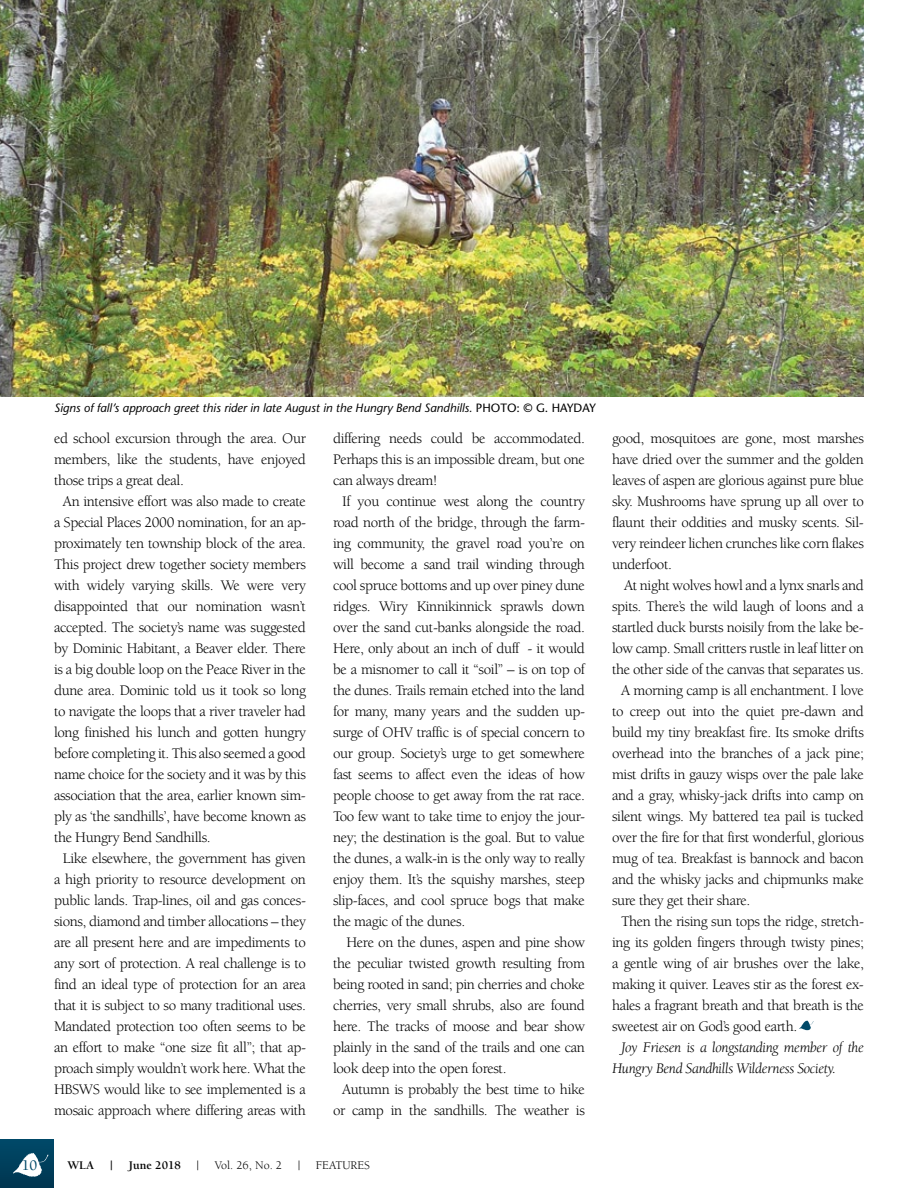
<style>
.page{position:relative;width:918px;height:1188px;background:#fff}
.page>*{position:absolute;margin:0;border:0;box-sizing:border-box;transform-origin:0 0}
.t1{font:15px/21px "Berkeley";letter-spacing:-.025em;color:#000;text-align:justify}
.t2{font:italic 15px/21px "Berkeley";letter-spacing:-.025em;color:#000}
.t3{font:500 15px "Berkeley";color:#004968}
.t4{font:italic 12px "Stone Sans";color:#000}
.t5{font:12px "Berkeley";color:#000}
.t6{font:700 12px "Berkeley";color:#000}
.s1{font-style:normal}
</style>
<div class="page">
<div style="left:0;top:1139px;width:53px;height:49px;background:linear-gradient(to right,#003f5c,#00405d)"></div>
<svg style="left:13px;top:1153px;width:36px;height:24px"></svg>
<svg style="left:799px;top:1021px;width:15px;height:9px"></svg>
<img style="left:0;top:0;width:864px;height:396px">
<p class="t4" style="left:54px;top:401px;width:543px">Signs of fall’s approach greet this rider in late August in the Hungry Bend Sandhills. <span class="s1">PHOTO: © G. HAYDAY</span></p>
<p class="t1" style="left:54px;top:428px;width:254px">ed school excursion through the area. Our</p>
<p class="t1" style="left:54px;top:449px;width:253px">members, like the students, have enjoyed</p>
<p class="t1" style="left:54px;top:470px;width:131px">those trips a great deal.</p>
<p class="t1" style="left:63px;top:491px;width:245px">An intensive effort was also made to create</p>
<p class="t1" style="left:54px;top:512px;width:254px">a Special Places 2000 nomination, for an ap-</p>
<p class="t1" style="left:54px;top:533px;width:254px">proximately ten township block of the area.</p>
<p class="t1" style="left:54px;top:554px;width:254px">This project drew together society members</p>
<p class="t1" style="left:54px;top:575px;width:254px">with widely varying skills. We were very</p>
<p class="t1" style="left:54px;top:596px;width:254px">disappointed that our nomination wasn’t</p>
<p class="t1" style="left:54px;top:617px;width:253px">accepted. The society’s name was suggested</p>
<p class="t1" style="left:54px;top:638px;width:254px">by Dominic Habitant, a Beaver elder. There</p>
<p class="t1" style="left:54px;top:659px;width:254px">is a big double loop on the Peace River in the</p>
<p class="t1" style="left:54px;top:680px;width:254px">dune area. Dominic told us it took so long</p>
<p class="t1" style="left:54px;top:701px;width:254px">to navigate the loops that a river traveler had</p>
<p class="t1" style="left:54px;top:722px;width:254px">long finished his lunch and gotten hungry</p>
<p class="t1" style="left:54px;top:743px;width:253px">before completing it. This also seemed a good</p>
<p class="t1" style="left:54px;top:764px;width:254px">name choice for the society and it was by this</p>
<p class="t1" style="left:54px;top:785px;width:253px">association that the area, earlier known sim-</p>
<p class="t1" style="left:54px;top:806px;width:254px">ply as ‘the sandhills’, have become known as</p>
<p class="t1" style="left:54px;top:827px;width:158px">the Hungry Bend Sandhills.</p>
<p class="t1" style="left:63px;top:848px;width:245px">Like elsewhere, the government has given</p>
<p class="t1" style="left:54px;top:869px;width:254px">a high priority to resource development on</p>
<p class="t1" style="left:54px;top:890px;width:254px">public lands. Trap-lines, oil and gas conces-</p>
<p class="t1" style="left:54px;top:911px;width:254px">sions, diamond and timber allocations – they</p>
<p class="t1" style="left:54px;top:932px;width:253px">are all present here and are impediments to</p>
<p class="t1" style="left:54px;top:953px;width:253px">any sort of protection. A real challenge is to</p>
<p class="t1" style="left:54px;top:974px;width:254px">find an ideal type of protection for an area</p>
<p class="t1" style="left:54px;top:995px;width:254px">that it is subject to so many traditional uses.</p>
<p class="t1" style="left:54px;top:1016px;width:254px">Mandated protection too often seems to be</p>
<p class="t1" style="left:54px;top:1037px;width:254px">an effort to make “one size fit all”; that ap-</p>
<p class="t1" style="left:54px;top:1058px;width:254px">proach simply wouldn’t work here. What the</p>
<p class="t1" style="left:54px;top:1079px;width:253px">HBSWS would like to see implemented is a</p>
<p class="t1" style="left:54px;top:1100px;width:254px">mosaic approach where differing areas with</p>
<p class="t1" style="left:333px;top:428px;width:253px">differing needs could be accommodated.</p>
<p class="t1" style="left:333px;top:449px;width:254px">Perhaps this is an impossible dream, but one</p>
<p class="t1" style="left:333px;top:470px;width:106px">can always dream!</p>
<p class="t1" style="left:342px;top:491px;width:245px">If you continue west along the country</p>
<p class="t1" style="left:333px;top:512px;width:254px">road north of the bridge, through the farm-</p>
<p class="t1" style="left:333px;top:533px;width:254px">ing community, the gravel road you’re on</p>
<p class="t1" style="left:333px;top:554px;width:253px">will become a sand trail winding through</p>
<p class="t1" style="left:333px;top:575px;width:254px">cool spruce bottoms and up over piney dune</p>
<p class="t1" style="left:333px;top:596px;width:254px">ridges. Wiry Kinnikinnick sprawls down</p>
<p class="t1" style="left:333px;top:617px;width:253px">over the sand cut-banks alongside the road.</p>
<p class="t1" style="left:333px;top:638px;width:254px">Here, only about an inch of duff - it would</p>
<p class="t1" style="left:333px;top:659px;width:254px">be a misnomer to call it “soil” – is on top of</p>
<p class="t1" style="left:333px;top:680px;width:254px">the dunes. Trails remain etched into the land</p>
<p class="t1" style="left:333px;top:701px;width:254px">for many, many years and the sudden up-</p>
<p class="t1" style="left:333px;top:722px;width:254px">surge of OHV traffic is of special concern to</p>
<p class="t1" style="left:333px;top:743px;width:254px">our group. Society’s urge to get somewhere</p>
<p class="t1" style="left:333px;top:764px;width:253px">fast seems to affect even the ideas of how</p>
<p class="t1" style="left:333px;top:785px;width:254px">people choose to get away from the rat race.</p>
<p class="t1" style="left:333px;top:806px;width:253px">Too few want to take time to enjoy the jour-</p>
<p class="t1" style="left:333px;top:827px;width:253px">ney; the destination is the goal. But to value</p>
<p class="t1" style="left:333px;top:848px;width:254px">the dunes, a walk-in is the only way to really</p>
<p class="t1" style="left:333px;top:869px;width:254px">enjoy them. It’s the squishy marshes, steep</p>
<p class="t1" style="left:333px;top:890px;width:254px">slip-faces, and cool spruce bogs that make</p>
<p class="t1" style="left:333px;top:911px;width:134px">the magic of the dunes.</p>
<p class="t1" style="left:347px;top:932px;width:240px">Here on the dunes, aspen and pine show</p>
<p class="t1" style="left:333px;top:953px;width:254px">the peculiar twisted growth resulting from</p>
<p class="t1" style="left:333px;top:974px;width:253px">being rooted in sand; pin cherries and choke</p>
<p class="t1" style="left:333px;top:995px;width:254px">cherries, very small shrubs, also are found</p>
<p class="t1" style="left:333px;top:1016px;width:253px">here. The tracks of moose and bear show</p>
<p class="t1" style="left:333px;top:1037px;width:254px">plainly in the sand of the trails and one can</p>
<p class="t1" style="left:333px;top:1058px;width:175px">look deep into the open forest.</p>
<p class="t1" style="left:342px;top:1079px;width:244px">Autumn is probably the best time to hike</p>
<p class="t1" style="left:333px;top:1100px;width:253px">or camp in the sandhills. The weather is</p>
<p class="t1" style="left:612px;top:428px;width:254px">good, mosquitoes are gone, most marshes have dried over the summer and the golden leaves of aspen are glorious against pure blue sky. Mushrooms have sprung up all over to flaunt their oddities and musky scents. Sil&shy;very reindeer lichen crunches like corn flakes underfoot.</p>
<p class="t1" style="left:624px;top:575px;width:242px">At night wolves howl and a lynx snarls and</p>
<p class="t1" style="left:612px;top:596px;width:254px">spits. There’s the wild laugh of loons and a</p>
<p class="t1" style="left:612px;top:617px;width:253px">startled duck bursts noisily from the lake be-</p>
<p class="t1" style="left:612px;top:638px;width:253px">low camp. Small critters rustle in leaf litter on</p>
<p class="t1" style="left:612px;top:659px;width:253px">the other side of the canvas that separates us.</p>
<p class="t1" style="left:621px;top:680px;width:244px">A morning camp is all enchantment. I love</p>
<p class="t1" style="left:612px;top:701px;width:254px">to creep out into the quiet pre-dawn and</p>
<p class="t1" style="left:612px;top:722px;width:253px">build my tiny breakfast fire. Its smoke drifts</p>
<p class="t1" style="left:612px;top:743px;width:253px">overhead into the branches of a jack pine;</p>
<p class="t1" style="left:612px;top:764px;width:253px">mist drifts in gauzy wisps over the pale lake</p>
<p class="t1" style="left:612px;top:785px;width:254px">and a gray, whisky-jack drifts into camp on</p>
<p class="t1" style="left:612px;top:806px;width:253px">silent wings. My battered tea pail is tucked</p>
<p class="t1" style="left:612px;top:827px;width:253px">over the fire for that first wonderful, glorious</p>
<p class="t1" style="left:612px;top:848px;width:254px">mug of tea. Breakfast is bannock and bacon</p>
<p class="t1" style="left:612px;top:869px;width:254px">and the whisky jacks and chipmunks make</p>
<p class="t1" style="left:612px;top:890px;width:140px">sure they get their share.</p>
<p class="t1" style="left:621px;top:911px;width:244px">Then the rising sun tops the ridge, stretch-</p>
<p class="t1" style="left:612px;top:932px;width:253px">ing its golden fingers through twisty pines;</p>
<p class="t1" style="left:612px;top:953px;width:254px">a gentle wing of air brushes over the lake,</p>
<p class="t1" style="left:612px;top:974px;width:253px">making it quiver. Leaves stir as the forest ex-</p>
<p class="t1" style="left:612px;top:995px;width:254px">hales a fragrant breath and that breath is the</p>
<p class="t1" style="left:612px;top:1016px;width:187px">sweetest air on God’s good earth.</p>
<p class="t2" style="left:612px;top:1037px;width:254px;text-indent:9px">Joy Friesen is a longstanding member of the<br>Hungry Bend Sandhills Wilderness Society.</p>
<p class="t3" style="left:22px;top:1158px;width:17px">10</p>
<p class="t6" style="left:68px;top:1159px;width:28px">WLA</p>
<p class="t6" style="left:110px;top:1159px;width:4px">|</p>
<p class="t6" style="left:129px;top:1159px;width:54px">June 2018</p>
<p class="t5" style="left:197px;top:1159px;width:4px">|</p>
<p class="t5" style="left:215px;top:1159px;width:69px">Vol. 26, No. 2</p>
<p class="t5" style="left:298px;top:1159px;width:4px">|</p>
<p class="t5" style="left:316px;top:1159px;width:56px">FEATURES</p>
</div>
